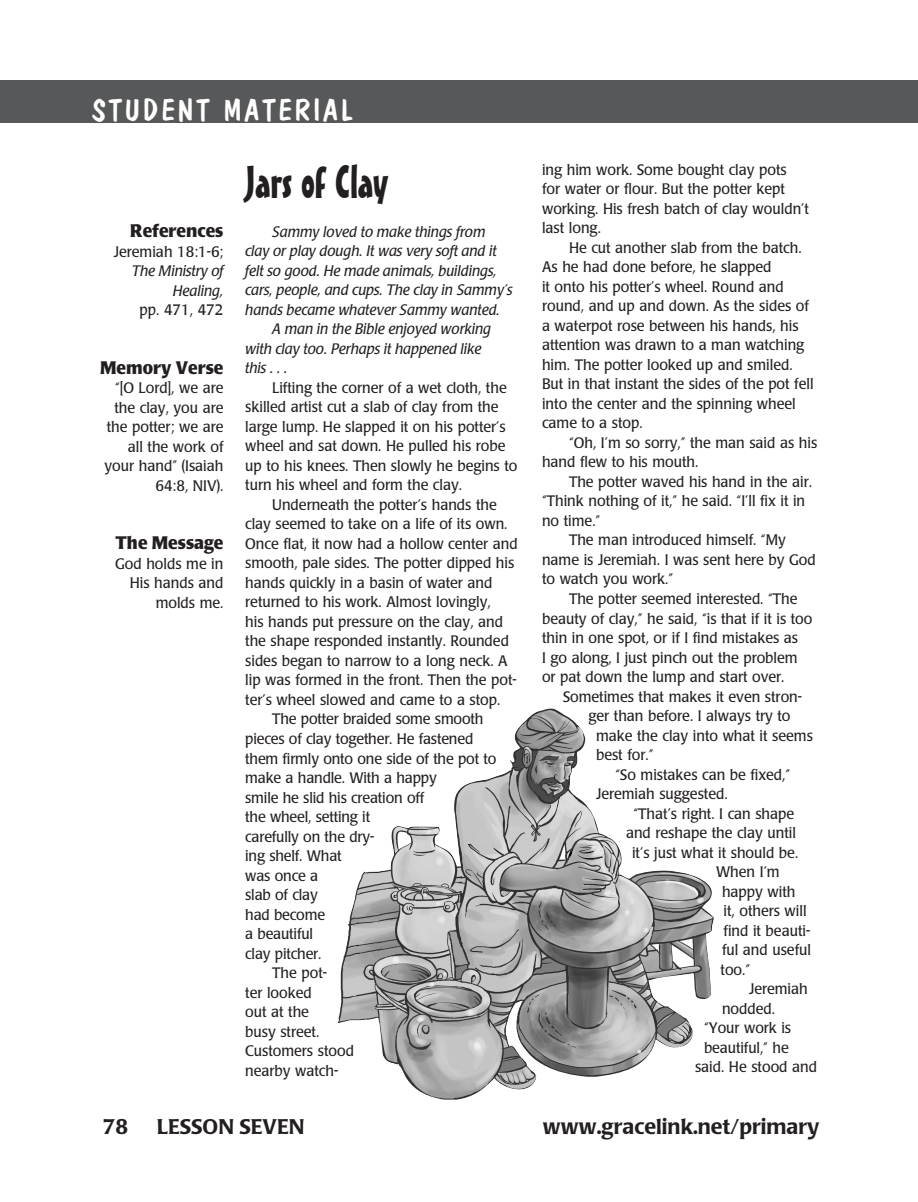
<style>
.page{position:relative;width:918px;height:1202px;background:#fff}
.page>*{position:absolute;margin:0;border:0;box-sizing:border-box;transform-origin:0 0}
.section_title{font:45px "Mister Earl BT";color:#231f20}
.t1{font:30px "Dom Casual D";letter-spacing:.1em;color:#fff}
.t2{font:500 21px "Poppl Laudatio";color:#231f20}
.subhead-right{font:700 18px "Poppl Laudatio";color:#231f20;scale:.95 1}
.body{font:15px/19.5px "Poppl Laudatio";color:#231f20;scale:.95 1}
.body-2{font:italic 15px/19.5px "Poppl Laudatio";color:#231f20}
.body-right{font:15px/19.5px "Poppl Laudatio";color:#231f20;text-align:right;scale:.95 1}
.body-right-2{font:italic 15px/19.5px "Poppl Laudatio";color:#231f20;text-align:right}
.s1{font-style:normal}
</style>
<div class="page">
<div style="left:0;top:80px;width:891px;height:43px;background:#57585a"></div>
<div style="left:891px;top:80px;width:27px;height:43px;background:#57585a"></div>
<img style="left:337px;top:720px;width:377px;height:379px">
<p class="t1" style="left:92px;top:92px;width:262px">STUDENT MATERIAL</p>
<p class="subhead-right" style="left:130px;top:221px;width:100px">References</p>
<p class="body-right-2" style="left:114px;top:242px;width:111px"><span class="s1">Jeremiah 18:1-6;<br></span>The Ministry of<br>Healing,</p>
<p class="body-right" style="left:140px;top:300px;width:90px">pp. 471, 472</p>
<p class="subhead-right" style="left:100px;top:357px;width:131px">Memory Verse</p>
<p class="body-right" style="left:105px;top:378px;width:127px">“[O Lord], we are the clay, you are the potter; we are all the work of your hand” (Isaiah<br>64:8, NIV).</p>
<p class="subhead-right" style="left:116px;top:533px;width:115px">The Message</p>
<p class="body-right" style="left:115px;top:554px;width:116px">God holds me in<br>His hands and molds me.</p>
<p class="section_title" style="left:245px;top:154px;width:144px">Jars of Clay</p>
<p class="body-2" style="left:245px;top:222px;width:269px;text-indent:27px">Sammy loved to make things from clay or play dough. It was very soft and it felt so good. He made animals, buildings, cars, people, and cups. The clay in Sammy’s hands became whatever Sammy wanted.</p>
<p class="body-2" style="left:245px;top:320px;width:247px;text-indent:27px">A man in the Bible enjoyed working with clay too. Perhaps it happened like this . . .</p>
<p class="body" style="left:245px;top:378px;width:288px;text-indent:27px">Lifting the corner of a wet cloth, the skilled artist cut a slab of clay from the large lump. He slapped it on his potter’s wheel and sat down. He pulled his robe up to his knees. Then slowly he begins to turn his wheel and form the clay.</p>
<p class="body" style="left:245px;top:495px;width:288px;text-indent:27px">Underneath the potter’s hands the clay seemed to take on a life of its own.<br>Once flat, it now had a hollow center and smooth, pale sides. The potter dipped his hands quickly in a basin of water and returned to his work. Almost lovingly,<br>his hands put pressure on the clay, and the shape responded instantly. Rounded sides began to narrow to a long neck. A lip was formed in the front. Then the pot&shy;ter’s wheel slowed and came to a stop.</p>
<p class="body" style="left:245px;top:710px;width:266px;text-indent:27px">The potter braided some smooth pieces of clay together. He fastened them firmly onto one side of the pot to make a handle. With a happy<br>smile he slid his creation off<br>the wheel, setting it<br>carefully on the dry-<br>ing shelf. What<br>was once a<br>slab of clay<br>had become<br>a beautiful<br>clay pitcher.</p>
<p class="body" style="left:245px;top:963px;width:116px;text-indent:27px">The pot-<br>ter looked<br>out at the<br>busy street.<br>Customers stood nearby watch-</p>
<p class="body" style="left:542px;top:160px;width:283px">ing him work. Some bought clay pots<br>for water or flour. But the potter kept working. His fresh batch of clay wouldn’t last long.</p>
<p class="body" style="left:542px;top:238px;width:287px;text-indent:27px">He cut another slab from the batch.<br>As he had done before, he slapped<br>it onto his potter’s wheel. Round and round, and up and down. As the sides of a waterpot rose between his hands, his attention was drawn to a man watching him. The potter looked up and smiled.<br>But in that instant the sides of the pot fell into the center and the spinning wheel came to a stop.</p>
<p class="body" style="left:542px;top:433px;width:291px;text-indent:27px">“Oh, I’m so sorry,” the man said as his hand flew to his mouth.</p>
<p class="body" style="left:542px;top:472px;width:286px;text-indent:27px">The potter waved his hand in the air. “Think nothing of it,” he said. “I’ll fix it in no time.”</p>
<p class="body" style="left:542px;top:531px;width:290px;text-indent:27px">The man introduced himself. “My name is Jeremiah. I was sent here by God to watch you work.”</p>
<p class="body" style="left:569px;top:589px;width:242px">The potter seemed interested. “The</p>
<p class="body" style="left:542px;top:609px;width:286px">beauty of clay,” he said, “is that if it is too</p>
<p class="body" style="left:542px;top:628px;width:271px">thin in one spot, or if I find mistakes as</p>
<p class="body" style="left:542px;top:648px;width:271px">I go along, I just pinch out the problem</p>
<p class="body" style="left:542px;top:667px;width:257px">or pat down the lump and start over.</p>
<p class="body" style="left:563px;top:687px;width:253px">Sometimes that makes it even stron-</p>
<p class="body" style="left:589px;top:706px;width:214px">ger than before. I always try to</p>
<p class="body" style="left:596px;top:726px;width:230px">make the clay into what it seems</p>
<p class="body" style="left:596px;top:745px;width:62px">best for.”</p>
<p class="body" style="left:596px;top:765px;width:206px;text-indent:20px">“So mistakes can be fixed,”<br>Jeremiah suggested.</p>
<p class="body" style="left:634px;top:804px;width:171px">“That’s right. I can shape</p>
<p class="body" style="left:626px;top:823px;width:180px">and reshape the clay until</p>
<p class="body" style="left:632px;top:843px;width:176px">it’s just what it should be.</p>
<p class="body" style="left:716px;top:862px;width:69px">When I’m</p>
<p class="body" style="left:722px;top:882px;width:79px">happy with</p>
<p class="body" style="left:724px;top:901px;width:89px">it, others will</p>
<p class="body" style="left:724px;top:921px;width:93px">find it beauti-</p>
<p class="body" style="left:722px;top:940px;width:95px">ful and useful</p>
<p class="body" style="left:721px;top:960px;width:33px">too.”</p>
<p class="body" style="left:749px;top:979px;width:63px">Jeremiah</p>
<p class="body" style="left:722px;top:999px;width:57px">nodded.</p>
<p class="body" style="left:704px;top:1018px;width:93px">“Your work is</p>
<p class="body" style="left:704px;top:1038px;width:91px">beautiful,” he</p>
<p class="body" style="left:695px;top:1057px;width:130px">said. He stood and</p>
<p class="t2" style="left:103px;top:1115px;width:27px">78</p>
<p class="t2" style="left:157px;top:1115px;width:149px">LESSON SEVEN</p>
<p class="t2" style="left:543px;top:1115px;width:278px">www.gracelink.net/primary</p>
</div>
